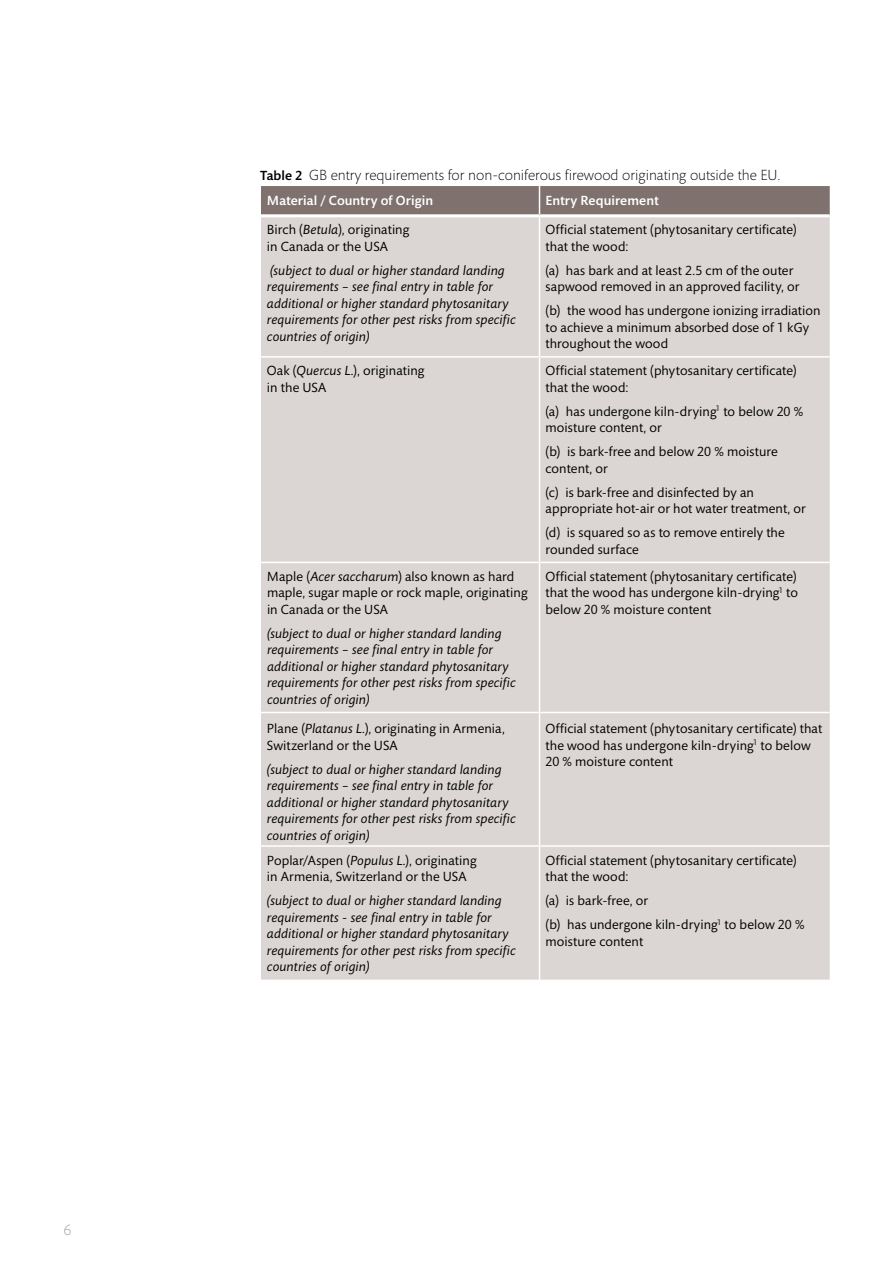
<style>
.page{position:relative;width:893px;height:1263px;background:#fff}
.page>*{position:absolute;margin:0;border:0;box-sizing:border-box;transform-origin:0 0}
.t1{font:300 15px "Mundo Sans";color:#000}
.t2{font:300 15px "Mundo Sans";color:#939598}
.t3{font:13.5px/16.5px "Mundo Sans";letter-spacing:.005em;color:#000}
.t4{font:italic 13.5px/16.5px "Mundo Sans";letter-spacing:.01em;color:#000}
.t5{font:500 13.5px "Mundo Sans";letter-spacing:.01em;color:#fff}
.s1{font-weight:500;font-size:13.5px}
.s2{font-style:italic}
</style>
<div class="page">
<div style="left:261px;top:217px;width:569px;height:762px;background:#dbd6d4"></div>
<div style="left:261px;top:186px;width:569px;height:28px;background:#7e716e"></div>
<hr style="left:539px;top:217px;width:1px;height:139px;background:#fff">
<hr style="left:539px;top:358px;width:1px;height:204px;background:#fff">
<hr style="left:539px;top:563px;width:1px;height:149px;background:#fff">
<hr style="left:539px;top:713px;width:1px;height:132px;background:#fff">
<hr style="left:539px;top:847px;width:1px;height:132px;background:#fff">
<hr style="left:261px;top:356px;width:278px;height:2px;background:#fff">
<hr style="left:539px;top:356px;width:291px;height:2px;background:#fff">
<hr style="left:261px;top:562px;width:278px;height:1px;background:#fff">
<hr style="left:539px;top:562px;width:291px;height:1px;background:#fff">
<hr style="left:261px;top:712px;width:278px;height:1px;background:#fff">
<hr style="left:539px;top:712px;width:291px;height:1px;background:#fff">
<hr style="left:261px;top:845px;width:278px;height:2px;background:#fff">
<hr style="left:539px;top:845px;width:291px;height:2px;background:#fff">
<p class="t2" style="left:64px;top:1222px;width:9px">6</p>
<p class="t1" style="left:260px;top:167px;width:522px"><span class="s1">Table 2</span> GB entry requirements for non-coniferous firewood originating outside the EU.</p>
<p class="t5" style="left:267px;top:193px;width:168px">Material / Country of Origin</p>
<p class="t5" style="left:545px;top:193px;width:115px">Entry Requirement</p>
<p class="t3" style="left:267px;top:222px;width:144px">Birch (<span class="s2">Betula</span>), originating in Canada or the USA</p>
<p class="t4" style="left:267px;top:262px;width:250px">(subject to dual or higher standard landing requirements – see final entry in table for additional or higher standard phytosanitary requirements for other pest risks from specific countries of origin)</p>
<p class="t3" style="left:545px;top:222px;width:253px">Official statement (phytosanitary certificate) that the wood:</p>
<p class="t3" style="left:545px;top:262px;width:256px">(a) has bark and at least 2.5 cm of the outer sapwood removed in an approved facility, or</p>
<p class="t3" style="left:545px;top:303px;width:277px">(b) the wood has undergone ionizing irradiation to achieve a minimum absorbed dose of 1 kGy throughout the wood</p>
<p class="t3" style="left:267px;top:363px;width:159px">Oak (<span class="s2">Quercus L</span>.), originating in the USA</p>
<p class="t3" style="left:545px;top:363px;width:253px">Official statement (phytosanitary certificate) that the wood:</p>
<p class="t3" style="left:545px;top:403px;width:259px">(a) has undergone kiln-drying<sup>1</sup> to below 20 % moisture content, or</p>
<p class="t3" style="left:545px;top:444px;width:234px">(b) is bark-free and below 20 % moisture content, or</p>
<p class="t3" style="left:545px;top:484px;width:262px">(c) is bark-free and disinfected by an appropriate hot-air or hot water treatment, or</p>
<p class="t3" style="left:545px;top:525px;width:241px">(d) is squared so as to remove entirely the rounded surface</p>
<p class="t3" style="left:267px;top:568px;width:262px">Maple (<span class="s2">Acer saccharum</span>) also known as hard maple, sugar maple or rock maple, originating in Canada or the USA</p>
<p class="t4" style="left:267px;top:625px;width:250px">(subject to dual or higher standard landing requirements – see final entry in table for additional or higher standard phytosanitary requirements for other pest risks from specific countries of origin)</p>
<p class="t3" style="left:545px;top:568px;width:254px;text-align:justify">Official statement (phytosanitary certificate) that the wood has undergone kiln-drying<sup>1</sup> to below 20 % moisture content</p>
<p class="t3" style="left:267px;top:721px;width:239px">Plane (<span class="s2">Platanus L</span>.), originating in Armenia,<br>Switzerland or the USA</p>
<p class="t4" style="left:267px;top:761px;width:250px">(subject to dual or higher standard landing requirements – see final entry in table for additional or higher standard phytosanitary requirements for other pest risks from specific countries of origin)</p>
<p class="t3" style="left:267px;top:852px;width:211px">Poplar/Aspen (<span class="s2">Populus L</span>.), originating in Armenia, Switzerland or the USA</p>
<p class="t4" style="left:267px;top:893px;width:250px">(subject to dual or higher standard landing requirements - see final entry in table for additional or higher standard phytosanitary requirements for other pest risks from specific countries of origin)</p>
<p class="t3" style="left:545px;top:721px;width:278px">Official statement (phytosanitary certificate) that the wood has undergone kiln-drying<sup>1</sup> to below<br>20 % moisture content</p>
<p class="t3" style="left:545px;top:852px;width:253px">Official statement (phytosanitary certificate) that the wood:</p>
<p class="t3" style="left:545px;top:889px;width:260px;line-height:24px">(a) is bark-free, or<br>(b) has undergone kiln-drying<sup>1</sup> to below 20 %</p>
<p class="t3" style="left:545px;top:933px;width:99px">moisture content</p>
</div>
